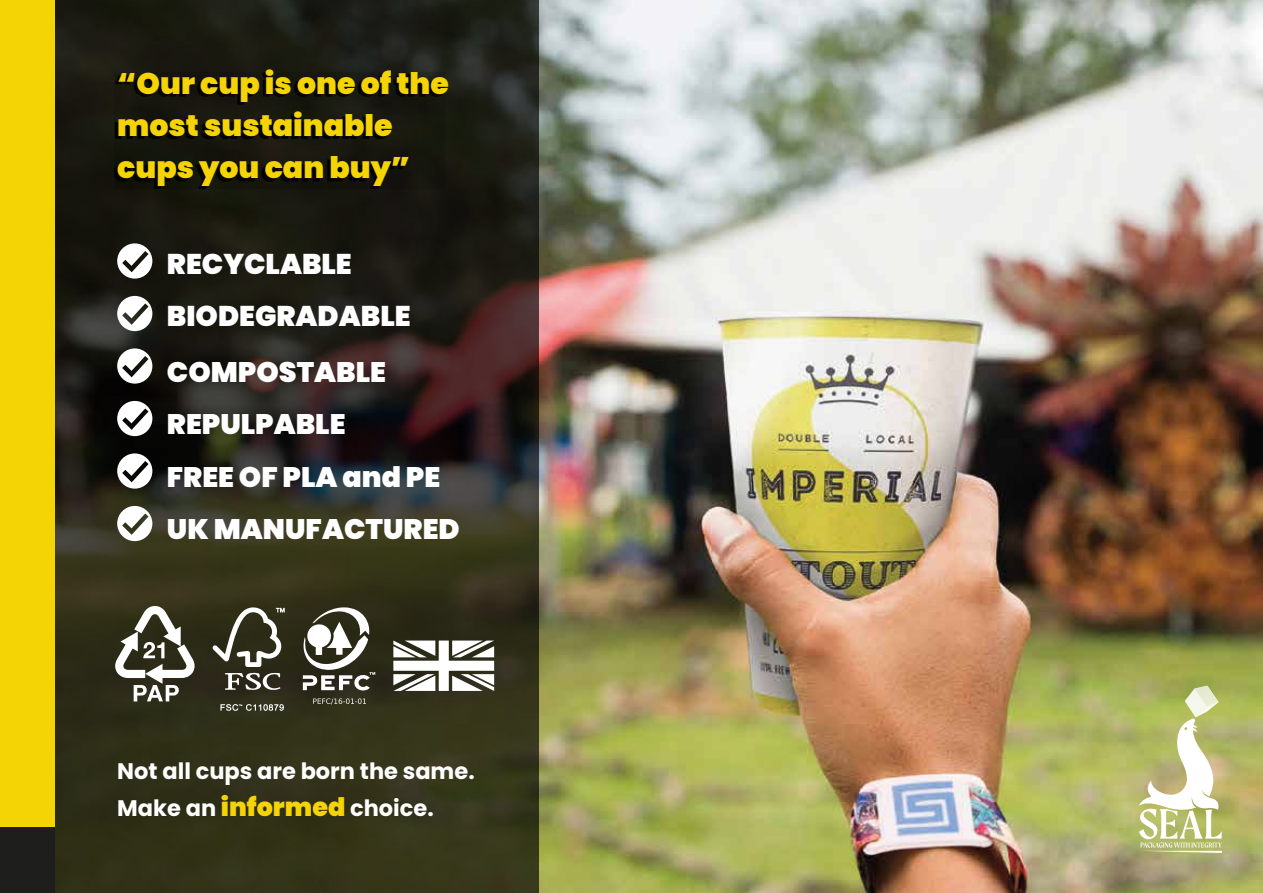
<style>
.page{position:relative;width:1263px;height:893px;background:#fff}
.page>*{position:absolute;margin:0;border:0;box-sizing:border-box;transform-origin:0 0}
.t1{font:900 29.7px/42px "Poppins";color:#f5d405}
.t2{font:900 28.5px/52.5px "Poppins";color:#fff}
.t3{font:900 28.2px/52.5px "Poppins";color:#fff}
.t4{font:700 22.5px/36.8px "Poppins";color:#fff}
.s1{font-weight:900;font-size:25.5px;color:#f5d405}
</style>
<div class="page">
<img style="left:539px;top:0;width:724px;height:893px">
<svg style="left:54px;top:0;width:485px;height:893px;background:#2a2819"></svg>
<svg style="left:117px;top:243px;width:35px;height:36px"></svg>
<svg style="left:117px;top:296px;width:35px;height:35px"></svg>
<svg style="left:117px;top:348px;width:35px;height:36px"></svg>
<svg style="left:117px;top:401px;width:35px;height:35px"></svg>
<svg style="left:117px;top:453px;width:35px;height:36px"></svg>
<svg style="left:117px;top:506px;width:35px;height:35px"></svg>
<svg style="left:225px;top:673px;width:56px;height:17px"></svg>
<svg style="left:212px;top:605px;width:73px;height:62px"></svg>
<svg style="left:220px;top:704px;width:64px;height:7px"></svg>
<svg style="left:303px;top:607px;width:72px;height:84px"></svg>
<svg style="left:313px;top:698px;width:53px;height:7px"></svg>
<svg style="left:115px;top:605px;width:80px;height:96px"></svg>
<svg style="left:393px;top:640px;width:101px;height:51px"></svg>
<svg style="left:115px;top:72px;width:330px;height:117px;background:#11110b"></svg>
<div style="left:0;top:0;width:54px;height:893px;background:#f5d405"></div>
<div style="left:0;top:827px;width:54px;height:66px;background:#1e1e1d"></div>
<svg style="left:1139px;top:686px;width:83px;height:167px"></svg>
<p class="t1" style="left:117px;top:63px;width:333px">“Our cup is one of the most sustainable cups you can buy”</p>
<p class="t2" style="left:167px;top:238px;width:245px">RECYCLABLE<br>BIODEGRADABLE</p>
<p class="t3" style="left:167px;top:346px;width:294px">COMPOSTABLE<br>REPULPABLE<br>FREE OF PLA and PE<br>UK MANUFACTURED</p>
<p class="t4" style="left:117px;top:753px;width:359px">Not all cups are born the same.<br>Make an <span class="s1">informed</span> choice.</p>
</div>
